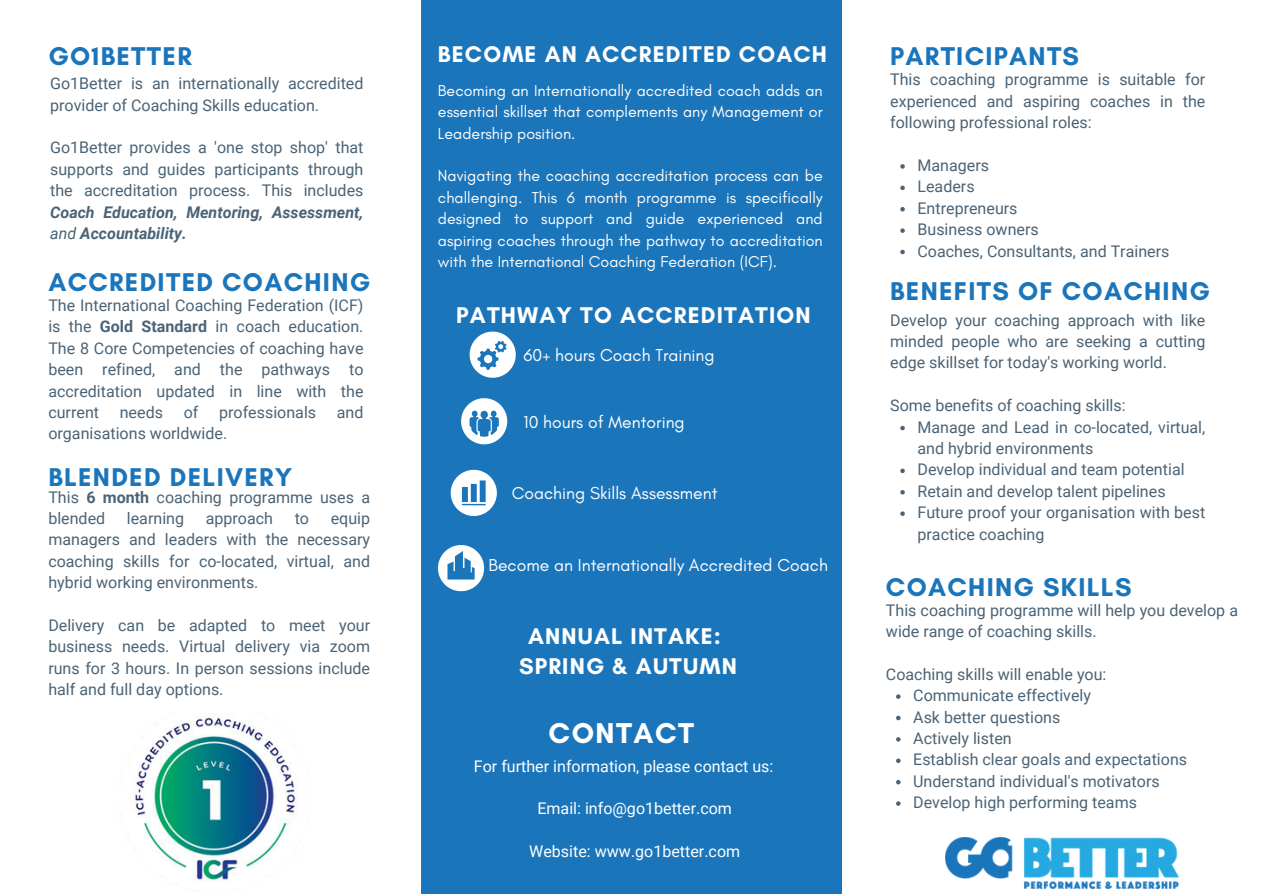
<style>
.page{position:relative;width:1263px;height:894px;background:#fff}
.page>*{position:absolute;margin:0;border:0;box-sizing:border-box;transform-origin:0 0}
.t1{font:700 29.1px "Glacial Indifference";letter-spacing:.05em;color:#fff}
.t2{font:700 26.25px "Glacial Indifference";letter-spacing:.05em;color:#1b75bb}
.t3{font:700 23.1px/29.2px "Glacial Indifference";letter-spacing:.05em;color:#fff;text-align:center}
.t4{font:17.55px "Glacial Indifference";color:#fff}
.t5{font:16.05px/21.3px "Roboto";color:#4a6376}
.t6{font:16.05px/21.3px "Glacial Indifference";color:#fff;text-align:justify}
.t7{font:16.05px "Roboto";color:#fff}
.t8{font:italic 700 16.05px/21.3px "Roboto";color:#4a6376}
.s1{font-weight:400}
.s2{font-weight:700}
</style>
<div class="page">
<div style="left:421px;top:0;width:421px;height:893px;background:#1b75bb"></div>
<svg style="left:461px;top:398px;width:46px;height:46px"></svg>
<svg style="left:470px;top:331px;width:46px;height:46px"></svg>
<svg style="left:451px;top:469px;width:46px;height:47px"></svg>
<svg style="left:438px;top:545px;width:46px;height:46px"></svg>
<img style="left:945px;top:837px;width:233px;height:50px">
<img style="left:130px;top:713px;width:169px;height:169px">
<svg style="left:900px;top:164px;width:5px;height:5px"></svg>
<svg style="left:900px;top:185px;width:5px;height:5px"></svg>
<svg style="left:900px;top:207px;width:5px;height:4px"></svg>
<svg style="left:900px;top:228px;width:5px;height:5px"></svg>
<svg style="left:900px;top:250px;width:5px;height:4px"></svg>
<svg style="left:900px;top:425px;width:5px;height:5px"></svg>
<svg style="left:900px;top:468px;width:5px;height:5px"></svg>
<svg style="left:900px;top:490px;width:5px;height:4px"></svg>
<svg style="left:900px;top:511px;width:5px;height:4px"></svg>
<svg style="left:896px;top:694px;width:4px;height:4px"></svg>
<svg style="left:896px;top:715px;width:4px;height:5px"></svg>
<svg style="left:896px;top:737px;width:4px;height:4px"></svg>
<svg style="left:896px;top:758px;width:4px;height:4px"></svg>
<svg style="left:896px;top:780px;width:4px;height:4px"></svg>
<svg style="left:896px;top:801px;width:4px;height:4px"></svg>
<h2 class="t2" style="left:48px;top:40px;width:145px">GO1BETTER</h2>
<p class="t5" style="left:50px;top:72px;width:315px">Go1Better is an internationally accredited provider of Coaching Skills education.</p>
<p class="t5" style="left:50px;top:136px;width:315px;text-align:justify">Go1Better provides a 'one stop shop' that supports and guides participants through the accreditation process. This includes</p>
<p class="t8" style="left:50px;top:201px;width:315px">Coach Education, Mentoring, Assessment, <span class="s1">and</span> Accountability.</p>
<h2 class="t2" style="left:48px;top:266px;width:323px">ACCREDITED COACHING</h2>
<p class="t5" style="left:48px;top:294px;width:317px;text-align:justify">The International Coaching Federation (ICF) is the <span class="s2">Gold Standard</span> in coach education.<br>The 8 Core Competencies of coaching have been refined, and the pathways to accreditation updated in line with the current</p>
<p class="t5" style="left:120px;top:401px;width:45px">needs</p>
<p class="t5" style="left:184px;top:401px;width:16px">of</p>
<p class="t5" style="left:219px;top:401px;width:99px">professionals</p>
<p class="t5" style="left:337px;top:401px;width:28px">and</p>
<p class="t5" style="left:48px;top:422px;width:180px">organisations worldwide.</p>
<h2 class="t2" style="left:48px;top:461px;width:246px">BLENDED DELIVERY</h2>
<p class="t5" style="left:48px;top:485px;width:323px">This <span class="s2">6 month</span> coaching programme uses a blended</p>
<p class="t5" style="left:127px;top:507px;width:59px">learning</p>
<p class="t5" style="left:206px;top:507px;width:69px">approach</p>
<p class="t5" style="left:295px;top:507px;width:16px">to</p>
<p class="t5" style="left:48px;top:507px;width:323px;text-align:justify;text-indent:282px">equip managers and leaders with the necessary coaching skills for co-located, virtual, and hybrid working environments.</p>
<p class="t5" style="left:48px;top:613px;width:323px;text-align:justify">Delivery can be adapted to meet your business needs. Virtual delivery via zoom runs for 3 hours. In person sessions include half and full day options.</p>
<h3 class="t3" style="left:438px;top:39px;width:390px">BECOME AN ACCREDITED COACH</h3>
<p class="t6" style="left:438px;top:80px;width:386px">Becoming an Internationally accredited coach adds an essential skillset that complements any Management or Leadership position.</p>
<p class="t6" style="left:438px;top:165px;width:386px">Navigating the coaching accreditation process can be challenging. This 6 month programme is specifically designed to support and guide experienced and aspiring coaches through the pathway to accreditation with the International Coaching Federation (ICF).</p>
<h3 class="t3" style="left:456px;top:300px;width:356px">PATHWAY TO ACCREDITATION</h3>
<p class="t4" style="left:524px;top:345px;width:192px">60+ hours Coach Training</p>
<p class="t4" style="left:524px;top:412px;width:163px">10 hours of Mentoring</p>
<p class="t4" style="left:512px;top:483px;width:207px">Coaching Skills Assessment</p>
<p class="t4" style="left:488px;top:555px;width:341px">Become an Internationally Accredited Coach</p>
<h3 class="t3" style="left:519px;top:621px;width:219px">ANNUAL INTAKE:<br>SPRING &amp; AUTUMN</h3>
<h1 class="t1" style="left:549px;top:715px;width:147px">CONTACT</h1>
<p class="t7" style="left:474px;top:754px;width:301px">For further information, please contact us:</p>
<p class="t7" style="left:537px;top:797px;width:196px">Email: info@go1better.com</p>
<p class="t7" style="left:529px;top:840px;width:213px">Website: www.go1better.com</p>
<h2 class="t2" style="left:890px;top:40px;width:190px">PARTICIPANTS</h2>
<p class="t5" style="left:890px;top:68px;width:317px;text-align:justify">This coaching programme is suitable for experienced and aspiring coaches in the following professional roles:</p>
<p class="t5" style="left:917px;top:154px;width:253px">Managers<br>Leaders<br>Entrepreneurs<br>Business owners<br>Coaches, Consultants, and Trainers</p>
<h2 class="t2" style="left:890px;top:275px;width:321px">BENEFITS OF COACHING</h2>
<p class="t5" style="left:890px;top:308px;width:317px;text-align:justify">Develop your coaching approach with like minded people who are seeking a cutting edge skillset for today's working world.</p>
<p class="t5" style="left:917px;top:394px;width:289px;text-indent:-27px">Some benefits of coaching skills:<br>Manage and Lead in co-located, virtual, and hybrid environments<br>Develop individual and team potential Retain and develop talent pipelines Future proof your organisation with best practice coaching</p>
<h2 class="t2" style="left:886px;top:570px;width:247px">COACHING SKILLS</h2>
<p class="t5" style="left:886px;top:598px;width:354px">This coaching programme will help you develop a wide range of coaching skills.</p>
<p class="t5" style="left:913px;top:662px;width:275px;text-indent:-27px">Coaching skills will enable you:<br>Communicate effectively<br>Ask better questions<br>Actively listen<br>Establish clear goals and expectations<br>Understand individual's motivators<br>Develop high performing teams</p>
</div>
